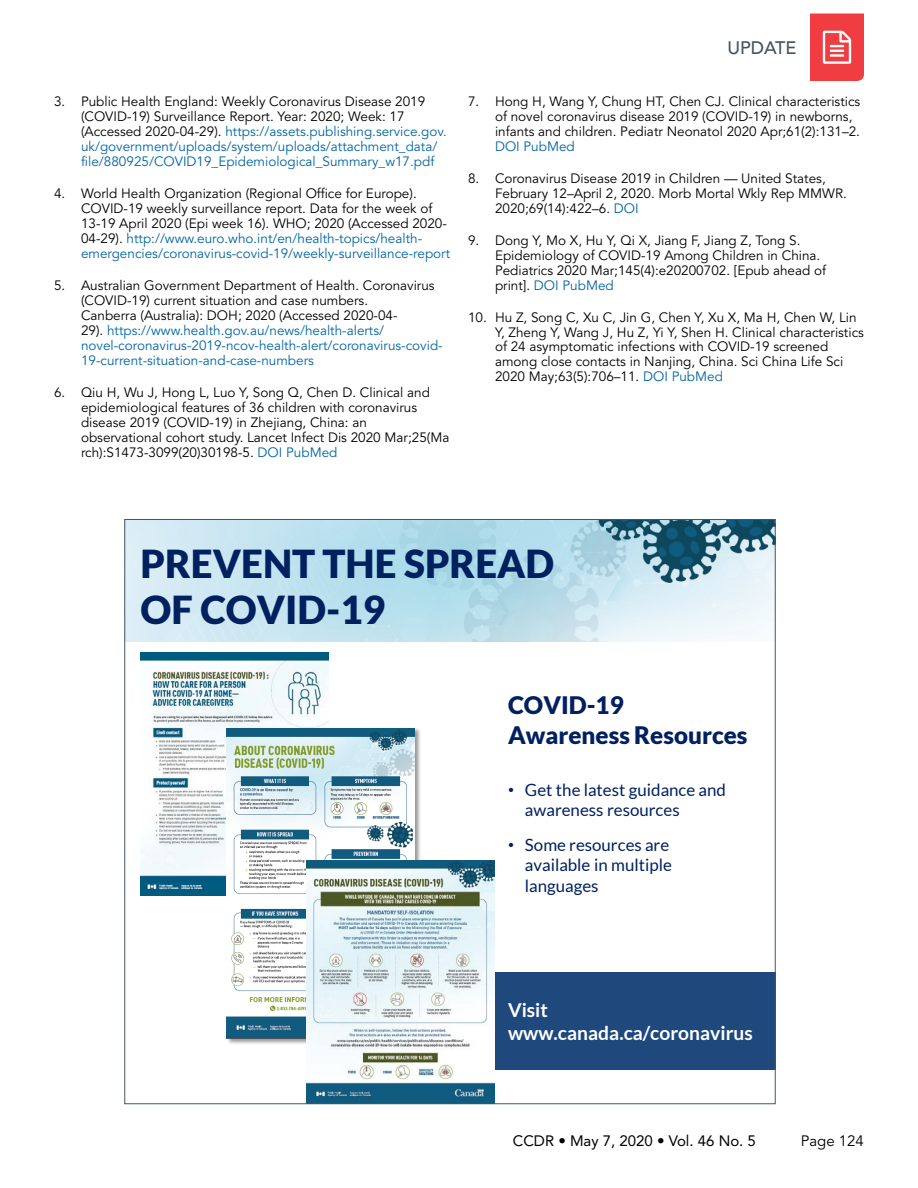
<style>
.page{position:relative;width:918px;height:1188px;background:#fff}
.page>*{position:absolute;margin:0;border:0;box-sizing:border-box;transform-origin:0 0}
.t1{font:900 38.55px/46.2px "Lato";color:#002060}
.t2{font:900 24.15px/29.1px "Lato";color:#002060}
.t3{font:700 19.2px/23.1px "Lato";color:#fff}
.t4{font:500 18px "Avenir LT Std";color:#455560}
.t5{font:16.95px/20.2px "Lato";color:#002060}
.t6{font:15px "Avenir LT Std";color:#000}
.t7{font:15px "Avenir LT Std";color:#000}
.t8{font:13.5px/15px "Avenir LT Std";color:#000}
.t9{font:13.5px/15px "Avenir LT Std";color:#0065a4}
.s1{color:#000}
.s2{color:#0065a4}
.s3{font-family:"Arial"}
</style>
<div class="page">
<svg style="left:810px;top:14px;width:54px;height:67px;background:#f05256"></svg>
<div style="left:486px;top:972px;width:289px;height:98px;background:#1f497d"></div>
<img style="left:127px;top:521px;width:646px;height:121px">
<img style="left:141px;top:652px;width:188px;height:244px">
<img style="left:224px;top:726px;width:196px;height:318px">
<img style="left:227px;top:728px;width:188px;height:311px">
<img style="left:306px;top:860px;width:188px;height:242px">
<p class="t9" style="left:81px;top:95px;width:367px;text-indent:-27px"><span class="s1">3. Public Health England: Weekly Coronavirus Disease 2019 (COVID-19) Surveillance Report. Year: 2020; Week: 17 (Accessed 2020-04-29).</span> https://assets.publishing.service.gov. uk/government/uploads/system/uploads/attachment_data/ file/880925/COVID19_Epidemiological_Summary_w17.pdf</p>
<p class="t8" style="left:81px;top:186px;width:371px;text-indent:-27px">4. World Health Organization (Regional Office for Europe).<br>COVID-19 weekly surveillance report. Data for the week of 13-19 April 2020 (Epi week 16). WHO; 2020 (Accessed 2020- 04-29). <span class="s2">http://www.euro.who.int/en/health-topics/health&shy;emergencies/coronavirus-covid-19/weekly-surveillance-report</span></p>
<p class="t8" style="left:81px;top:278px;width:363px;text-indent:-27px">5. Australian Government Department of Health. Coronavirus (COVID-19) current situation and case numbers.<br>Canberra (Australia): DOH; 2020 (Accessed 2020-04-<br>29). <span class="s2">https://www.health.gov.au/news/health-alerts/ novel-coronavirus-2019-ncov-health-alert/coronavirus-covid-19-current-situation-and-case-numbers</span></p>
<p class="t8" style="left:81px;top:385px;width:370px;text-indent:-27px">6. Qiu H, Wu J, Hong L, Luo Y, Song Q, Chen D. Clinical and epidemiological features of 36 children with coronavirus disease 2019 (COVID-19) in Zhejiang, China: an observational cohort study. Lancet Infect Dis 2020 Mar;25(Ma rch):S1473-3099(20)30198-5. <span class="s2">DOI PubMed</span></p>
<h3 class="t4" style="left:727px;top:37px;width:71px">UPDATE</h3>
<p class="t8" style="left:495px;top:95px;width:367px;text-indent:-27px">7. Hong H, Wang Y, Chung HT, Chen CJ. Clinical characteristics of novel coronavirus disease 2019 (COVID-19) in newborns, infants and children. Pediatr Neonatol 2020 Apr;61(2):131–2.</p>
<p class="t9" style="left:495px;top:140px;width:81px">DOI PubMed</p>
<p class="t8" style="left:495px;top:171px;width:353px;text-indent:-27px">8. Coronavirus Disease 2019 in Children — United States,<br>February 12–April 2, 2020. Morb Mortal Wkly Rep MMWR.<br>2020;69(14):422–6. <span class="s2">DOI</span></p>
<p class="t8" style="left:495px;top:233px;width:333px;text-indent:-27px">9. Dong Y, Mo X, Hu Y, Qi X, Jiang F, Jiang Z, Tong S.<br>Epidemiology of COVID-19 Among Children in China.<br>Pediatrics 2020 Mar;145(4):e20200702. [Epub ahead of print]. <span class="s2">DOI PubMed</span></p>
<p class="t8" style="left:495px;top:310px;width:370px;text-indent:-27px">10. Hu Z, Song C, Xu C, Jin G, Chen Y, Xu X, Ma H, Chen W, Lin Y, Zheng Y, Wang J, Hu Z, Yi Y, Shen H. Clinical characteristics of 24 asymptomatic infections with COVID-19 screened among close contacts in Nanjing, China. Sci China Life Sci 2020 May;63(5):706–11. <span class="s2">DOI PubMed</span></p>
<h1 class="t1" style="left:141px;top:540px;width:415px">PREVENT THE SPREAD<br>OF COVID-19</h1>
<h2 class="t2" style="left:508px;top:691px;width:241px">COVID-19<br>Awareness Resources</h2>
<p class="t5" style="left:525px;top:780px;width:202px;text-indent:-17px"><span class="s3">•</span> Get the latest guidance and awareness resources</p>
<p class="t5" style="left:525px;top:835px;width:149px;text-indent:-17px"><span class="s3">•</span> Some resources are available in multiple languages</p>
<h3 class="t3" style="left:508px;top:998px;width:246px">Visit www.canada.ca/coronavirus</h3>
<p class="t6" style="left:513px;top:1133px;width:245px">CCDR • May 7, 2020 • Vol. 46 No. 5</p>
<p class="t7" style="left:801px;top:1133px;width:65px">Page 124</p>
</div>
